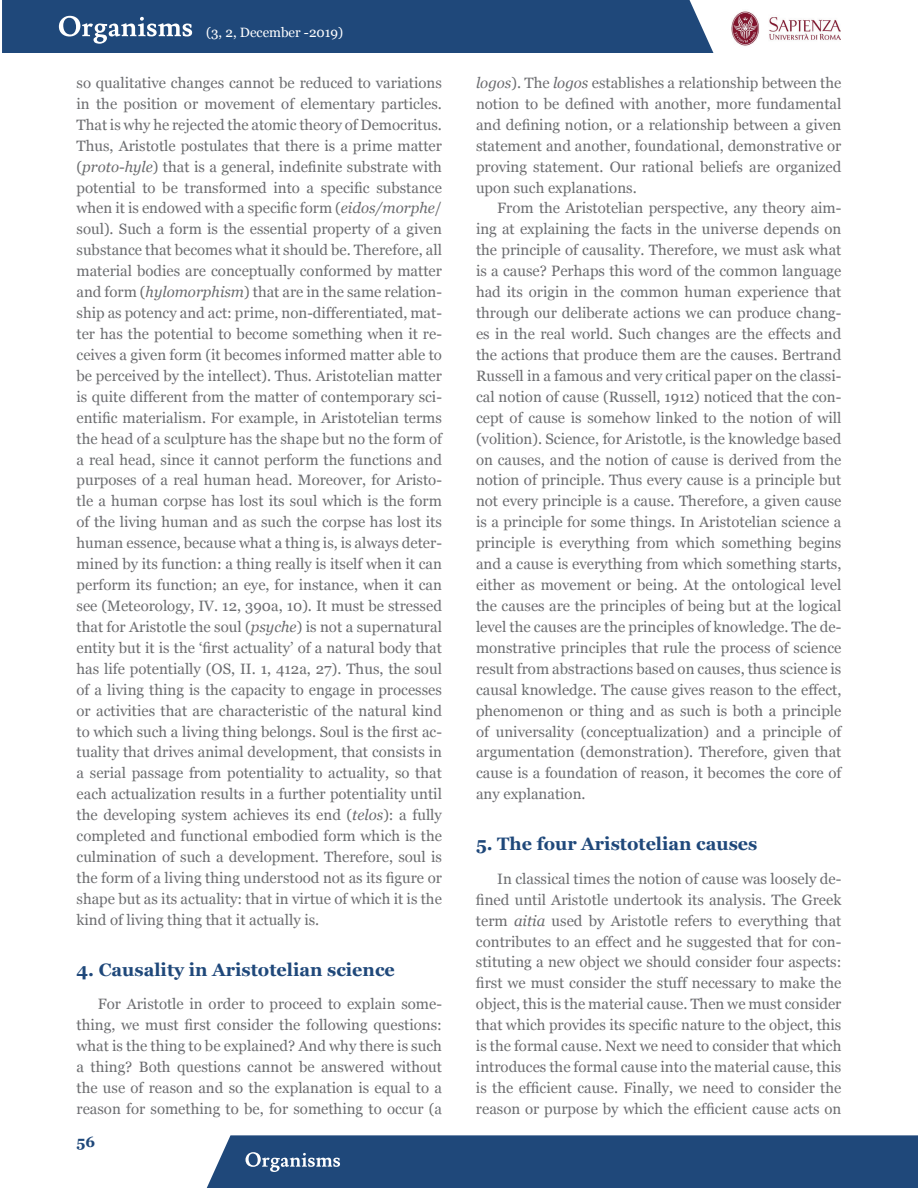
<style>
.page{position:relative;width:918px;height:1188px;background:#fff}
.page>*{position:absolute;margin:0;border:0;box-sizing:border-box;transform-origin:0 0}
.t1{font:700 18px "Georgia";color:#1f487a}
.t2{font:15px/21px "Georgia";color:#6c6d70;text-align:justify}
.t3{font:700 15px "Georgia";color:#1f487a}
.t4{font:13.5px "Georgia";color:#fff}
.s1{font-style:italic}
</style>
<div class="page">
<img style="left:731px;top:11px;width:110px;height:35px">
<div style="left:2px;top:0;width:711px;height:53px;background:#1f487a"></div>
<div style="left:207px;top:1135px;width:711px;height:53px;background:#1f487a"></div>
<p class="t4" style="left:206px;top:24px;width:139px">(3, 2, December -2019)</p>
<p class="t2" style="left:77px;top:73px;width:367px">so qualitative changes cannot be reduced to variations in the position or movement of elementary particles.<br>That is why he rejected the atomic theory of Democritus.<br>Thus, Aristotle postulates that there is a prime matter (<span class="s1">proto-hyle</span>) that is a general, indefinite substrate with potential to be transformed into a specific substance when it is endowed with a specific form (<span class="s1">eidos/morphe</span>/ soul). Such a form is the essential property of a given substance that becomes what it should be. Therefore, all material bodies are conceptually conformed by matter and form (<span class="s1">hylomorphism</span>) that are in the same relation&shy;ship as potency and act: prime, non-differentiated, mat&shy;ter has the potential to become something when it re&shy;ceives a given form (it becomes informed matter able to be perceived by the intellect). Thus. Aristotelian matter is quite different from the matter of contemporary sci&shy;entific materialism. For example, in Aristotelian terms the head of a sculpture has the shape but no the form of a real head, since it cannot perform the functions and purposes of a real human head. Moreover, for Aristo&shy;tle a human corpse has lost its soul which is the form of the living human and as such the corpse has lost its human essence, because what a thing is, is always deter&shy;mined by its function: a thing really is itself when it can perform its function; an eye, for instance, when it can see (Meteorology, IV. 12, 390a, 10). It must be stressed that for Aristotle the soul (<span class="s1">psyche</span>) is not a supernatural entity but it is the ‘first actuality’ of a natural body that has life potentially (OS, II. 1, 412a, 27). Thus, the soul of a living thing is the capacity to engage in processes or activities that are characteristic of the natural kind to which such a living thing belongs. Soul is the first ac&shy;tuality that drives animal development, that consists in a serial passage from potentiality to actuality, so that each actualization results in a further potentiality until the developing system achieves its end (<span class="s1">telos</span>): a fully completed and functional embodied form which is the culmination of such a development. Therefore, soul is the form of a living thing understood not as its figure or shape but as its actuality: that in virtue of which it is the kind of living thing that it actually is.</p>
<p class="t1" style="left:77px;top:958px;width:320px">4. Causality in Aristotelian science</p>
<p class="t2" style="left:77px;top:994px;width:367px;text-indent:21px">For Aristotle in order to proceed to explain some&shy;thing, we must first consider the following questions: what is the thing to be explained? And why there is such a thing? Both questions cannot be answered without the use of reason and so the explanation is equal to a reason for something to be, for something to occur (a</p>
<p class="t3" style="left:77px;top:1132px;width:20px">56</p>
<p class="t2" style="left:476px;top:73px;width:367px"><span class="s1">logos</span>). The <span class="s1">logos</span> establishes a relationship between the notion to be defined with another, more fundamental and defining notion, or a relationship between a given statement and another, foundational, demonstrative or proving statement. Our rational beliefs are organized upon such explanations.</p>
<p class="t2" style="left:476px;top:198px;width:367px;text-indent:21px">From the Aristotelian perspective, any theory aim&shy;ing at explaining the facts in the universe depends on the principle of causality. Therefore, we must ask what is a cause? Perhaps this word of the common language had its origin in the common human experience that through our deliberate actions we can produce chang&shy;es in the real world. Such changes are the effects and the actions that produce them are the causes. Bertrand Russell in a famous and very critical paper on the classi&shy;cal notion of cause (Russell, 1912) noticed that the con&shy;cept of cause is somehow linked to the notion of will (volition). Science, for Aristotle, is the knowledge based on causes, and the notion of cause is derived from the notion of principle. Thus every cause is a principle but not every principle is a cause. Therefore, a given cause is a principle for some things. In Aristotelian science a principle is everything from which something begins and a cause is everything from which something starts, either as movement or being. At the ontological level the causes are the principles of being but at the logical level the causes are the principles of knowledge. The de&shy;monstrative principles that rule the process of science result from abstractions based on causes, thus science is causal knowledge. The cause gives reason to the effect, phenomenon or thing and as such is both a principle of universality (conceptualization) and a principle of argumentation (demonstration). Therefore, given that cause is a foundation of reason, it becomes the core of any explanation.</p>
<p class="t1" style="left:476px;top:832px;width:283px">5. The four Aristotelian causes</p>
<p class="t2" style="left:476px;top:868px;width:367px;text-indent:21px">In classical times the notion of cause was loosely de&shy;fined until Aristotle undertook its analysis. The Greek term <span class="s1">aitia</span> used by Aristotle refers to everything that contributes to an effect and he suggested that for con&shy;stituting a new object we should consider four aspects: first we must consider the stuff necessary to make the object, this is the material cause. Then we must consider that which provides its specific nature to the object, this is the formal cause. Next we need to consider that which introduces the formal cause into the material cause, this is the efficient cause. Finally, we need to consider the reason or purpose by which the efficient cause acts on</p>
</div>
